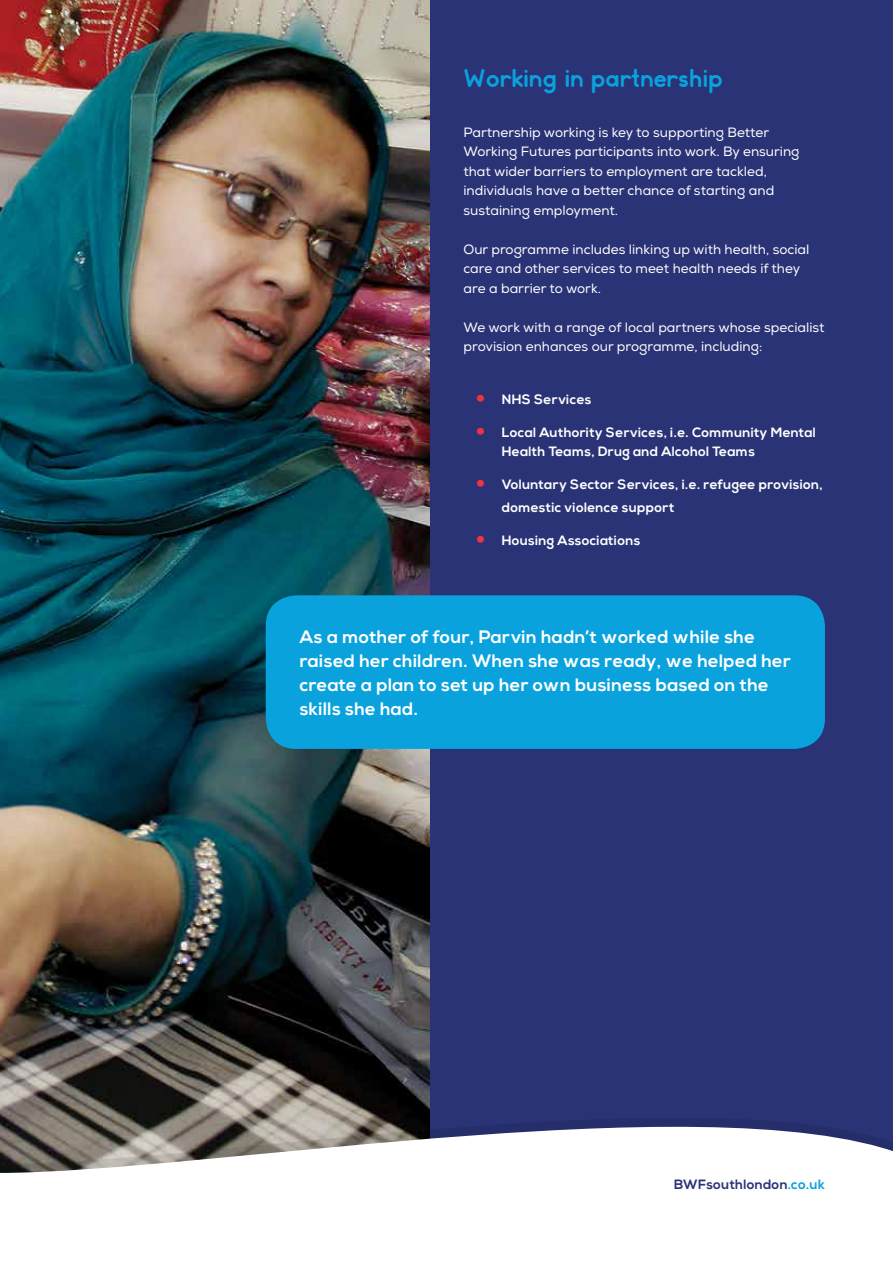
<style>
.page{position:relative;width:893px;height:1263px;background:#fff}
.page>*{position:absolute;margin:0;border:0;box-sizing:border-box;transform-origin:0 0}
.t1{font:24px "Somatic Rounded";letter-spacing:.02em;color:#09a2dd}
.t2{font:700 18px/24px "Nexa";letter-spacing:.02em;color:#fff}
.t3{font:13.5px/19.5px "Nexa";color:#fff}
.t4{font:700 13.5px/19.5px "Nexa";letter-spacing:.02em;color:#fff}
.t5{font:700 13.5px "Nexa";letter-spacing:.02em;color:#2a3376}
.s1{font-size:27px;color:#ee3441}
.s2{color:#09a2dd}
</style>
<div class="page">
<div style="left:429px;top:0;width:464px;height:1182px;background:#2a3376"></div>
<img style="left:0;top:0;width:429px;height:1077px">
<svg style="left:0;top:1077px;width:893px;height:105px"></svg>
<div style="left:266px;top:595px;width:559px;height:154px;background:#09a2dd;border-radius:31px"></div>
<h1 class="t1" style="left:463px;top:68px;width:261px">Working in partnership</h1>
<p class="t3" style="left:463px;top:123px;width:338px">Partnership working is key to supporting Better Working Futures participants into work. By ensuring that wider barriers to employment are tackled, individuals have a better chance of starting and sustaining employment.</p>
<p class="t3" style="left:463px;top:240px;width:347px">Our programme includes linking up with health, social care and other services to meet health needs if they are a barrier to work.</p>
<p class="t3" style="left:463px;top:318px;width:363px">We work with a range of local partners whose specialist provision enhances our programme, including:</p>
<p class="t4" style="left:476px;top:390px;width:117px"><span class="s1">•</span> NHS Services</p>
<p class="t4" style="left:502px;top:423px;width:316px;text-indent:-26px"><span class="s1">•</span> Local Authority Services, i.e. Community Mental<br>Health Teams, Drug and Alcohol Teams</p>
<p class="t4" style="left:502px;top:474px;width:323px;line-height:22.5px;text-indent:-26px"><span class="s1">•</span> Voluntary Sector Services, i.e. refugee provision, domestic violence support</p>
<p class="t4" style="left:476px;top:531px;width:166px"><span class="s1">•</span> Housing Associations</p>
<h2 class="t2" style="left:300px;top:625px;width:493px">As a mother of four, Parvin hadn’t worked while she raised her children. When she was ready, we helped her create a plan to set up her own business based on the skills she had.</h2>
<p class="t5" style="left:674px;top:1176px;width:152px">BWFsouthlondon<span class="s2">.co.uk</span></p>
</div>
